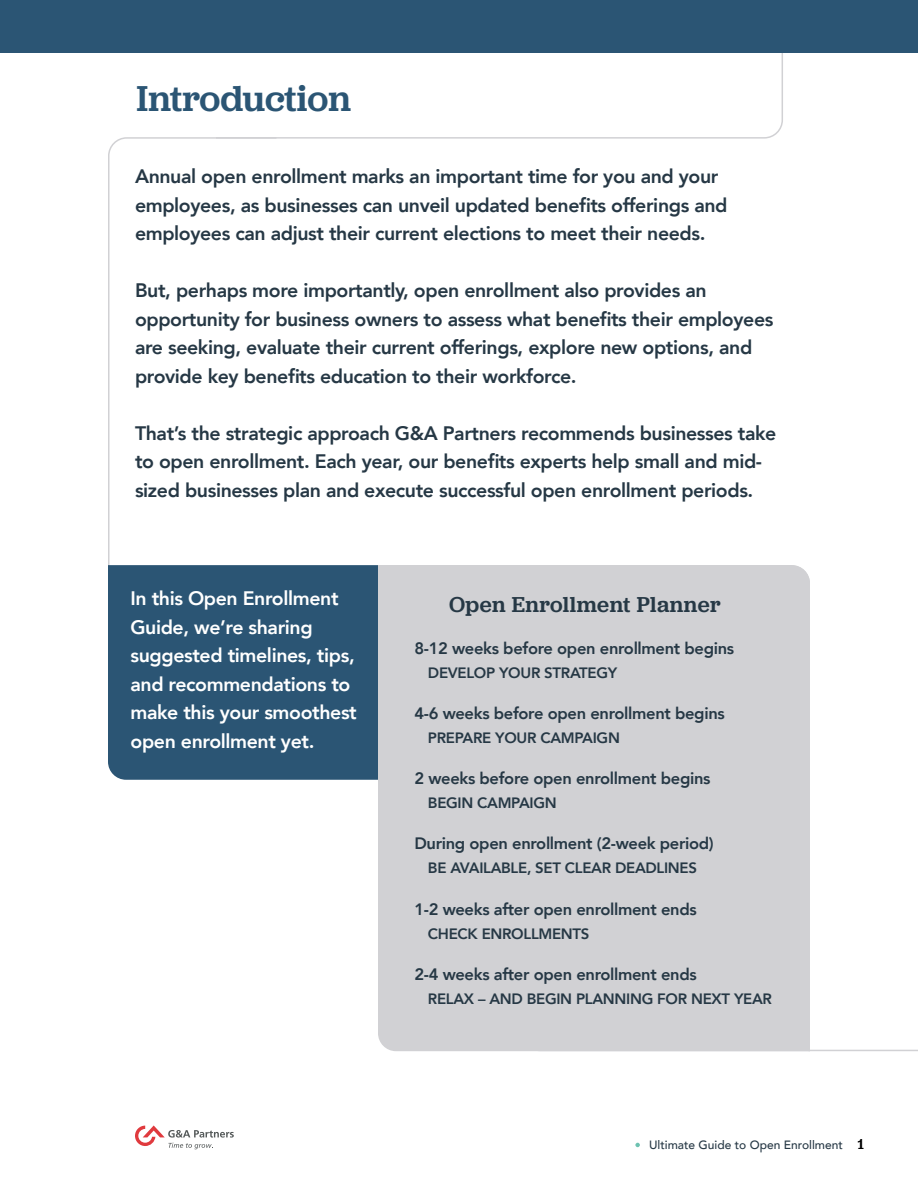
<style>
.page{position:relative;width:918px;height:1188px;background:#fff}
.page>*{position:absolute;margin:0;border:0;box-sizing:border-box;transform-origin:0 0}
.t1{font:500 37.5px "Jubilat";color:#2b5574}
.t2{font:500 22.5px "Jubilat";letter-spacing:.02em;color:#263845}
.t3{font:800 19.5px/28.5px "Avenir";letter-spacing:-.02em;color:#263845}
.t4{font:800 19.5px/28.5px "Avenir";letter-spacing:-.02em;color:#fff}
.t5{font:800 16.5px "Avenir";letter-spacing:-.02em;color:#263845}
.t6{font:800 15px "Avenir";letter-spacing:-.02em;color:#263845}
.t7{font:500 12px "Avenir";color:#263845}
.s1{font-family:"Jubilat";font-size:15px;color:#000}
</style>
<div class="page">
<svg style="left:635px;top:1143px;width:5px;height:4px"></svg>
<div style="left:378px;top:565px;width:143px;height:486px;background:#d1d1d4"></div>
<svg style="left:521px;top:565px;width:397px;height:487px"></svg>
<svg style="left:135px;top:1125px;width:99px;height:24px"></svg>
<svg style="left:278px;top:53px;width:505px;height:86px"></svg>
<svg style="left:108px;top:137px;width:170px;height:428px"></svg>
<div style="left:108px;top:565px;width:270px;height:215px;background:#2b5574"></div>
<div style="left:0;top:0;width:918px;height:53px;background:#2b5574"></div>
<h1 class="t1" style="left:137px;top:74px;width:216px">Introduction</h1>
<p class="t3" style="left:135px;top:162px;width:594px">Annual open enrollment marks an important time for you and your employees, as businesses can unveil updated benefits offerings and employees can adjust their current elections to meet their needs.</p>
<p class="t3" style="left:135px;top:276px;width:640px">But, perhaps more importantly, open enrollment also provides an opportunity for business owners to assess what benefits their employees are seeking, evaluate their current offerings, explore new options, and provide key benefits education to their workforce.</p>
<p class="t3" style="left:135px;top:419px;width:643px">That’s the strategic approach G&amp;A Partners recommends businesses take to open enrollment. Each year, our benefits experts help small and mid&shy;sized businesses plan and execute successful open enrollment periods.</p>
<p class="t4" style="left:130px;top:584px;width:228px">In this Open Enrollment<br>Guide, we’re sharing suggested timelines, tips, and recommendations to make this your smoothest open enrollment yet.</p>
<p class="t2" style="left:449px;top:590px;width:273px">Open Enrollment Planner</p>
<p class="t5" style="left:414px;top:635px;width:321px">8-12 weeks before open enrollment begins</p>
<p class="t6" style="left:428px;top:661px;width:191px">DEVELOP YOUR STRATEGY</p>
<p class="t5" style="left:414px;top:700px;width:312px">4-6 weeks before open enrollment begins</p>
<p class="t6" style="left:428px;top:726px;width:194px">PREPARE YOUR CAMPAIGN</p>
<p class="t5" style="left:414px;top:766px;width:298px">2 weeks before open enrollment begins</p>
<p class="t6" style="left:428px;top:791px;width:130px">BEGIN CAMPAIGN</p>
<p class="t5" style="left:414px;top:831px;width:301px">During open enrollment (2-week period)</p>
<p class="t6" style="left:428px;top:857px;width:271px">BE AVAILABLE, SET CLEAR DEADLINES</p>
<p class="t5" style="left:414px;top:896px;width:284px">1-2 weeks after open enrollment ends</p>
<p class="t6" style="left:428px;top:922px;width:163px">CHECK ENROLLMENTS</p>
<p class="t5" style="left:414px;top:961px;width:284px">2-4 weeks after open enrollment ends</p>
<p class="t6" style="left:428px;top:987px;width:346px">RELAX – AND BEGIN PLANNING FOR NEXT YEAR</p>
<p class="t7" style="left:649px;top:1134px;width:216px">Ultimate Guide to Open Enrollment <span class="s1">1</span></p>
</div>
